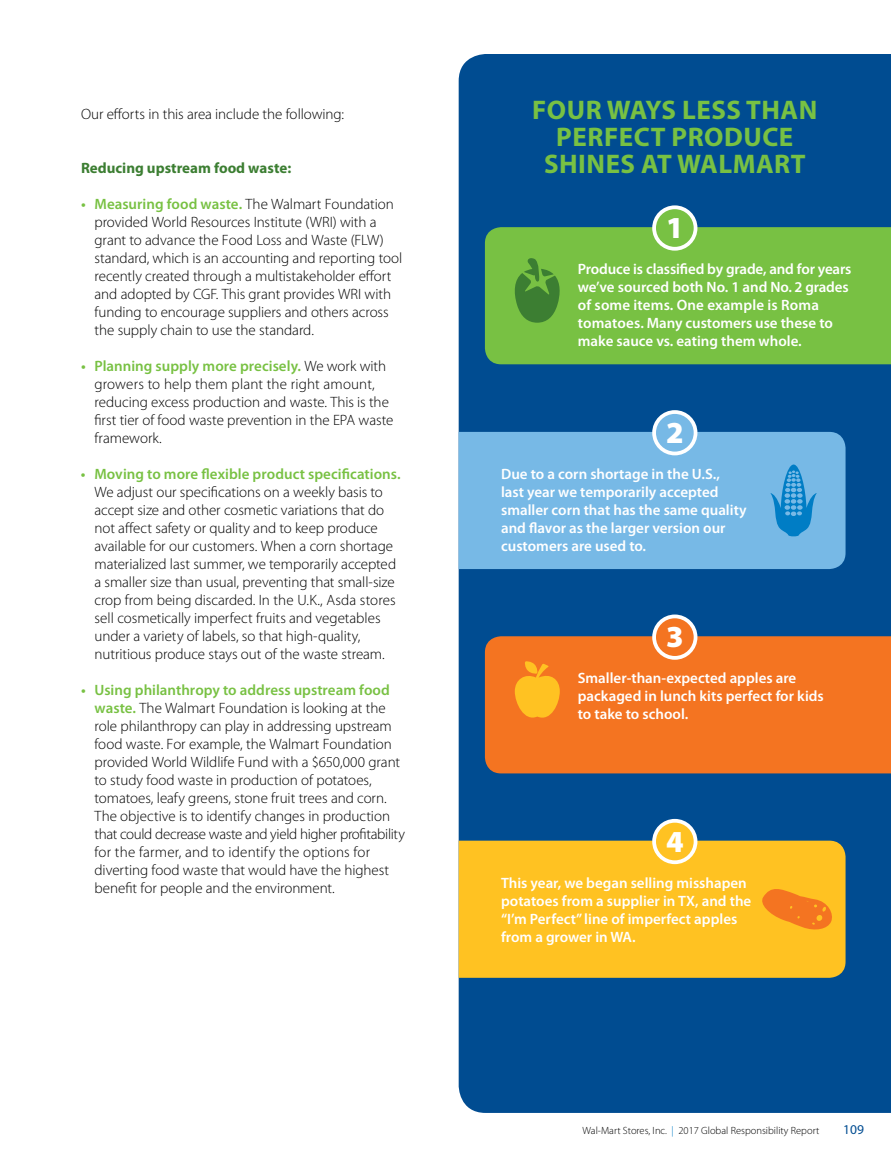
<style>
.page{position:relative;width:891px;height:1161px;background:#fff}
.page>*{position:absolute;margin:0;border:0;box-sizing:border-box;transform-origin:0 0}
.t1{font:900 30.6px "Myriad Pro";color:#fff}
.t2{font:700 27px/27px "Myriad Pro";letter-spacing:.02em;color:#78c143;text-align:center}
.t3{font:300 15px/18px "Myriad Pro";letter-spacing:-.005em;color:#000}
.t4{font:600 15px/18px "Myriad Pro";color:#fff}
.t5{font:600 15px "Myriad Pro";letter-spacing:.005em;color:#78c143}
.t6{font:700 15px "Myriad Pro";color:#3c7e32}
.t7{font:13.5px "Myriad Pro";color:#004c91}
.t8{font:300 10.5px "Myriad Pro";color:#000}
.s1{font-weight:600;color:#78c143}
.s2{color:#007dc5}
</style>
<div class="page">
<div style="left:459px;top:54px;width:432px;height:1059px;background:#004c91"></div>
<div style="left:485px;top:227px;width:406px;height:137px;background:#78c143"></div>
<svg style="left:513px;top:257px;width:48px;height:66px;background:#569b39"></svg>
<svg style="left:652px;top:205px;width:45px;height:46px"></svg>
<div style="left:656px;top:209px;width:38px;height:38px;background:#78c143;border-radius:50%"></div>
<div style="left:459px;top:432px;width:387px;height:137px;background:#77b9e6"></div>
<svg style="left:652px;top:410px;width:45px;height:45px"></svg>
<div style="left:656px;top:414px;width:38px;height:38px;background:#77b9e6;border-radius:50%"></div>
<svg style="left:770px;top:465px;width:47px;height:72px;background:#46a0d8"></svg>
<div style="left:485px;top:636px;width:406px;height:137px;background:#f47421"></div>
<svg style="left:652px;top:615px;width:45px;height:45px"></svg>
<div style="left:656px;top:618px;width:38px;height:38px;background:#f47421;border-radius:50%"></div>
<div style="left:459px;top:841px;width:387px;height:137px;background:#ffc222"></div>
<svg style="left:652px;top:819px;width:45px;height:45px"></svg>
<div style="left:656px;top:823px;width:38px;height:37px;background:#ffc222;border-radius:50%"></div>
<svg style="left:759px;top:885px;width:75px;height:47px;background:#f99a21"></svg>
<svg style="left:515px;top:661px;width:45px;height:61px;background:#faa421"></svg>
<p class="t3" style="left:81px;top:106px;width:265px">Our efforts in this area include the following:</p>
<p class="t6" style="left:81px;top:160px;width:212px">Reducing upstream food waste:</p>
<p class="t3" style="left:95px;top:196px;width:309px;text-indent:-14px"><span class="s1">• Measuring food waste.</span> The Walmart Foundation provided World Resources Institute (WRI) with a grant to advance the Food Loss and Waste (FLW) standard, which is an accounting and reporting tool recently created through a multistakeholder effort and adopted by CGF. This grant provides WRI with funding to encourage suppliers and others across the supply chain to use the standard.</p>
<p class="t3" style="left:94px;top:358px;width:300px;text-indent:-13px"><span class="s1">• Planning supply more precisely.</span> We work with growers to help them plant the right amount, reducing excess production and waste. This is the first tier of food waste prevention in the EPA waste framework.</p>
<p class="t5" style="left:81px;top:466px;width:321px">• Moving to more flexible product specifications.</p>
<p class="t3" style="left:94px;top:484px;width:303px">We adjust our specifications on a weekly basis to accept size and other cosmetic variations that do not affect safety or quality and to keep produce available for our customers. When a corn shortage materialized last summer, we temporarily accepted a smaller size than usual, preventing that small-size crop from being discarded. In the U.K., Asda stores sell cosmetically imperfect fruits and vegetables under a variety of labels, so that high-quality, nutritious produce stays out of the waste stream.</p>
<p class="t3" style="left:95px;top:682px;width:312px;text-indent:-14px"><span class="s1">• Using philanthropy to address upstream food waste.</span> The Walmart Foundation is looking at the role philanthropy can play in addressing upstream food waste. For example, the Walmart Foundation provided World Wildlife Fund with a $650,000 grant to study food waste in production of potatoes, tomatoes, leafy greens, stone fruit trees and corn.<br>The objective is to identify changes in production that could decrease waste and yield higher profitability for the farmer, and to identify the options for diverting food waste that would have the highest benefit for people and the environment.</p>
<h2 class="t2" style="left:532px;top:97px;width:287px">FOUR WAYS LESS THAN<br>PERFECT PRODUCE<br>SHINES AT WALMART</h2>
<h1 class="t1" style="left:666px;top:210px;width:19px">1</h1>
<p class="t4" style="left:578px;top:260px;width:275px">Produce is classified by grade, and for years we’ve sourced both No. 1 and No. 2 grades of some items. One example is Roma tomatoes. Many customers use these to make sauce vs. eating them whole.</p>
<h1 class="t1" style="left:666px;top:415px;width:19px">2</h1>
<p class="t4" style="left:501px;top:465px;width:247px">Due to a corn shortage in the U.S., last year we temporarily accepted smaller corn that has the same quality and flavor as the larger version our customers are used to.</p>
<h1 class="t1" style="left:666px;top:619px;width:19px">3</h1>
<p class="t4" style="left:578px;top:669px;width:248px">Smaller-than-expected apples are packaged in lunch kits perfect for kids to take to school.</p>
<h1 class="t1" style="left:666px;top:824px;width:19px">4</h1>
<p class="t4" style="left:501px;top:874px;width:252px">This year, we began selling misshapen potatoes from a supplier in TX, and the “I’m Perfect” line of imperfect apples from a grower in WA.</p>
<p class="t8" style="left:583px;top:1125px;width:238px">Wal-Mart Stores, Inc. <span class="s2">|</span> 2017 Global Responsibility Report</p>
<p class="t7" style="left:843px;top:1122px;width:22px">109</p>
</div>
